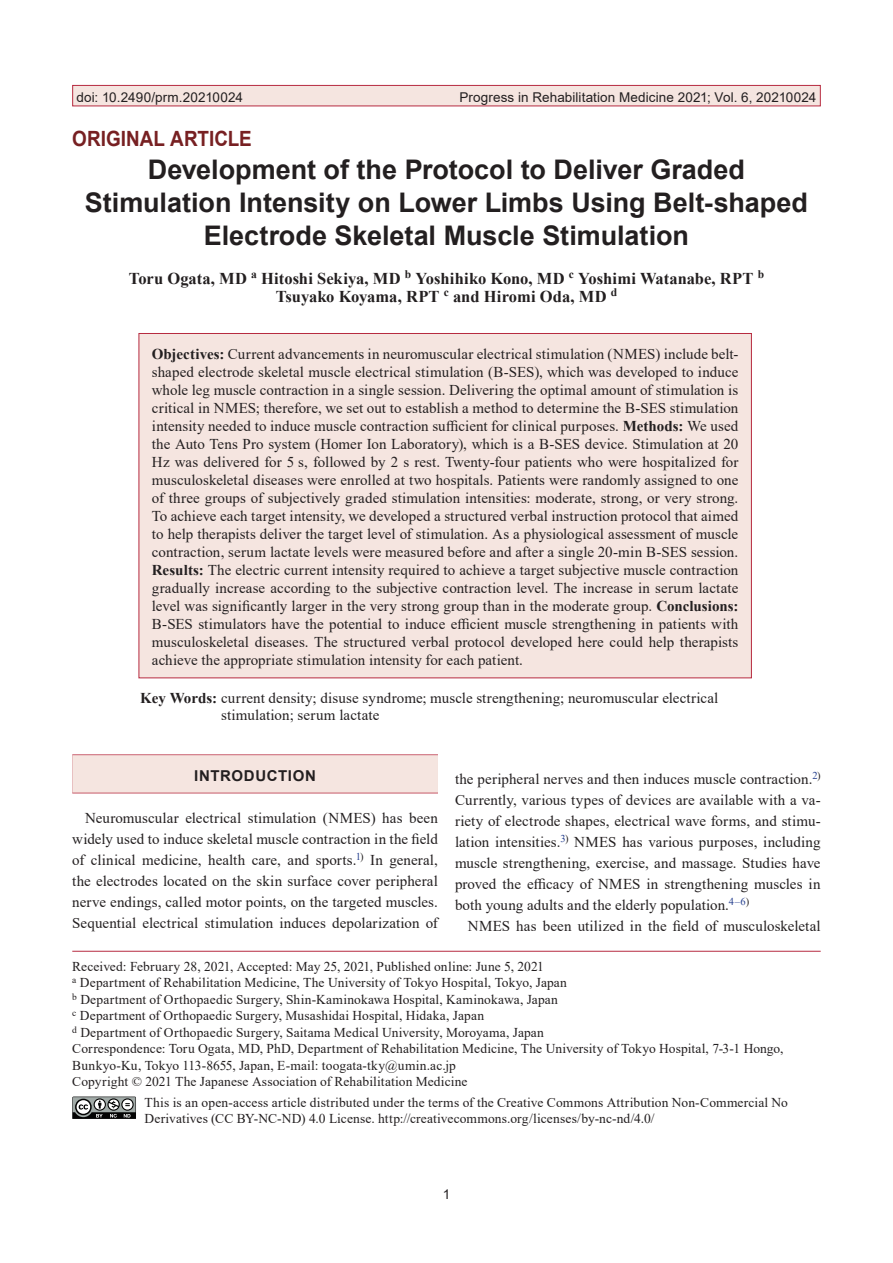
<style>
.page{position:relative;width:893px;height:1263px;background:#fff}
.page>*{position:absolute;margin:0;border:0;box-sizing:border-box;transform-origin:0 0}
.t1{font:700 27px/33px "Arial";color:#231f20;text-align:center}
.t2{font:700 21px "Arial";color:#772022;scale:.9 1}
.t3{font:700 16.5px/18px "Times New Roman";color:#231f20;text-align:center}
.t4{font:15px/18px "Times New Roman";letter-spacing:.005em;color:#231f20;text-align:justify}
.t5{font:700 15px "Arial";letter-spacing:.04em;color:#231f20}
.t6{font:13.5px/16.5px "Times New Roman";letter-spacing:.01em;color:#231f20}
.t7{font:13.5px "Arial";letter-spacing:.01em;color:#231f20}
.s1{font-weight:700}
</style>
<div class="page">
<div style="left:72px;top:754px;width:366px;height:39px;background:#d58490"></div>
<div style="left:72px;top:755px;width:366px;height:38px;background:#f5e5e0"></div>
<svg style="left:72px;top:1096px;width:64px;height:23px"></svg>
<hr style="left:72px;top:951px;width:749px;height:1px;background:#b72b40">
<div style="left:72px;top:85px;width:749px;height:21px;background:#f5e5e0;border:1px solid #b72b40"></div>
<div style="left:139px;top:333px;width:612px;height:345px;background:#f5e5e0"></div>
<p class="t7" style="left:77px;top:88px;width:168px">doi: 10.2490/prm.20210024</p>
<p class="t7" style="left:460px;top:88px;width:358px">Progress in Rehabilitation Medicine 2021; Vol. 6, 20210024</p>
<h2 class="t2" style="left:72px;top:123px;width:201px">ORIGINAL ARTICLE</h2>
<h1 class="t1" style="left:85px;top:153px;width:725px">Development of the Protocol to Deliver Graded<br>Stimulation Intensity on Lower Limbs Using Belt-shaped<br>Electrode Skeletal Muscle Stimulation</h1>
<p class="t3" style="left:129px;top:269px;width:637px">Toru Ogata, MD <sup>a</sup> Hitoshi Sekiya, MD <sup>b</sup> Yoshihiko Kono, MD <sup>c</sup> Yoshimi Watanabe, RPT <sup>b<br></sup>Tsuyako Koyama, RPT <sup>c</sup> and Hiromi Oda, MD <sup>d</sup></p>
<p class="t4" style="left:152px;top:344px;width:588px"><span class="s1">Objectives:</span> Current advancements in neuromuscular electrical stimulation (NMES) include belt&shy;shaped electrode skeletal muscle electrical stimulation (B-SES), which was developed to induce whole leg muscle contraction in a single session. Delivering the optimal amount of stimulation is critical in NMES; therefore, we set out to establish a method to determine the B-SES stimulation intensity needed to induce muscle contraction sufficient for clinical purposes. <span class="s1">Methods:</span> We used the Auto Tens Pro system (Homer Ion Laboratory), which is a B-SES device. Stimulation at 20<br>Hz was delivered for 5 s, followed by 2 s rest. Twenty-four patients who were hospitalized for musculoskeletal diseases were enrolled at two hospitals. Patients were randomly assigned to one of three groups of subjectively graded stimulation intensities: moderate, strong, or very strong.<br>To achieve each target intensity, we developed a structured verbal instruction protocol that aimed to help therapists deliver the target level of stimulation. As a physiological assessment of muscle contraction, serum lactate levels were measured before and after a single 20-min B-SES session.<br><span class="s1">Results:</span> The electric current intensity required to achieve a target subjective muscle contraction gradually increase according to the subjective contraction level. The increase in serum lactate level was significantly larger in the very strong group than in the moderate group. <span class="s1">Conclusions:<br></span>B-SES stimulators have the potential to induce efficient muscle strengthening in patients with musculoskeletal diseases. The structured verbal protocol developed here could help therapists achieve the appropriate stimulation intensity for each patient.</p>
<p class="t4" style="left:221px;top:689px;width:499px;line-height:16.5px;text-indent:-81px"><span class="s1">Key Words:</span> current density; disuse syndrome; muscle strengthening; neuromuscular electrical stimulation; serum lactate</p>
<p class="t5" style="left:194px;top:765px;width:123px">INTRODUCTION</p>
<p class="t4" style="left:72px;top:807px;width:367px;line-height:21px;text-indent:13px">Neuromuscular electrical stimulation (NMES) has been widely used to induce skeletal muscle contraction in the field of clinical medicine, health care, and sports.<sup>1</sup><sup>)</sup> In general, the electrodes located on the skin surface cover peripheral nerve endings, called motor points, on the targeted muscles.<br>Sequential electrical stimulation induces depolarization of</p>
<p class="t4" style="left:455px;top:768px;width:367px;line-height:21px">the peripheral nerves and then induces muscle contraction.<sup>2</sup><sup>)<br></sup>Currently, various types of devices are available with a va&shy;riety of electrode shapes, electrical wave forms, and stimu&shy;lation intensities.<sup>3</sup><sup>)</sup> NMES has various purposes, including muscle strengthening, exercise, and massage. Studies have proved the efficacy of NMES in strengthening muscles in both young adults and the elderly population.<sup>4–6</sup><sup>)</sup></p>
<p class="t4" style="left:468px;top:916px;width:354px">NMES has been utilized in the field of musculoskeletal</p>
<p class="t6" style="left:72px;top:958px;width:713px">Received: February 28, 2021, Accepted: May 25, 2021, Published online: June 5, 2021<br><sup>a</sup> Department of Rehabilitation Medicine, The University of Tokyo Hospital, Tokyo, Japan<br><sup>b</sup> Department of Orthopaedic Surgery, Shin-Kaminokawa Hospital, Kaminokawa, Japan<br><sup>c</sup> Department of Orthopaedic Surgery, Musashidai Hospital, Hidaka, Japan<br><sup>d</sup> Department of Orthopaedic Surgery, Saitama Medical University, Moroyama, Japan<br>Correspondence: Toru Ogata, MD, PhD, Department of Rehabilitation Medicine, The University of Tokyo Hospital, 7-3-1 Hongo, Bunkyo-Ku, Tokyo 113-8655, Japan, E-mail: toogata-tky@umin.ac.jp<br>Copyright © 2021 The Japanese Association of Rehabilitation Medicine</p>
<p class="t6" style="left:145px;top:1094px;width:645px">This is an open-access article distributed under the terms of the Creative Commons Attribution Non-Commercial No<br>Derivatives (CC BY-NC-ND) 4.0 License. http://creativecommons.org/licenses/by-nc-nd/4.0/</p>
<p class="t7" style="left:443px;top:1185px;width:9px">1</p>
</div>
